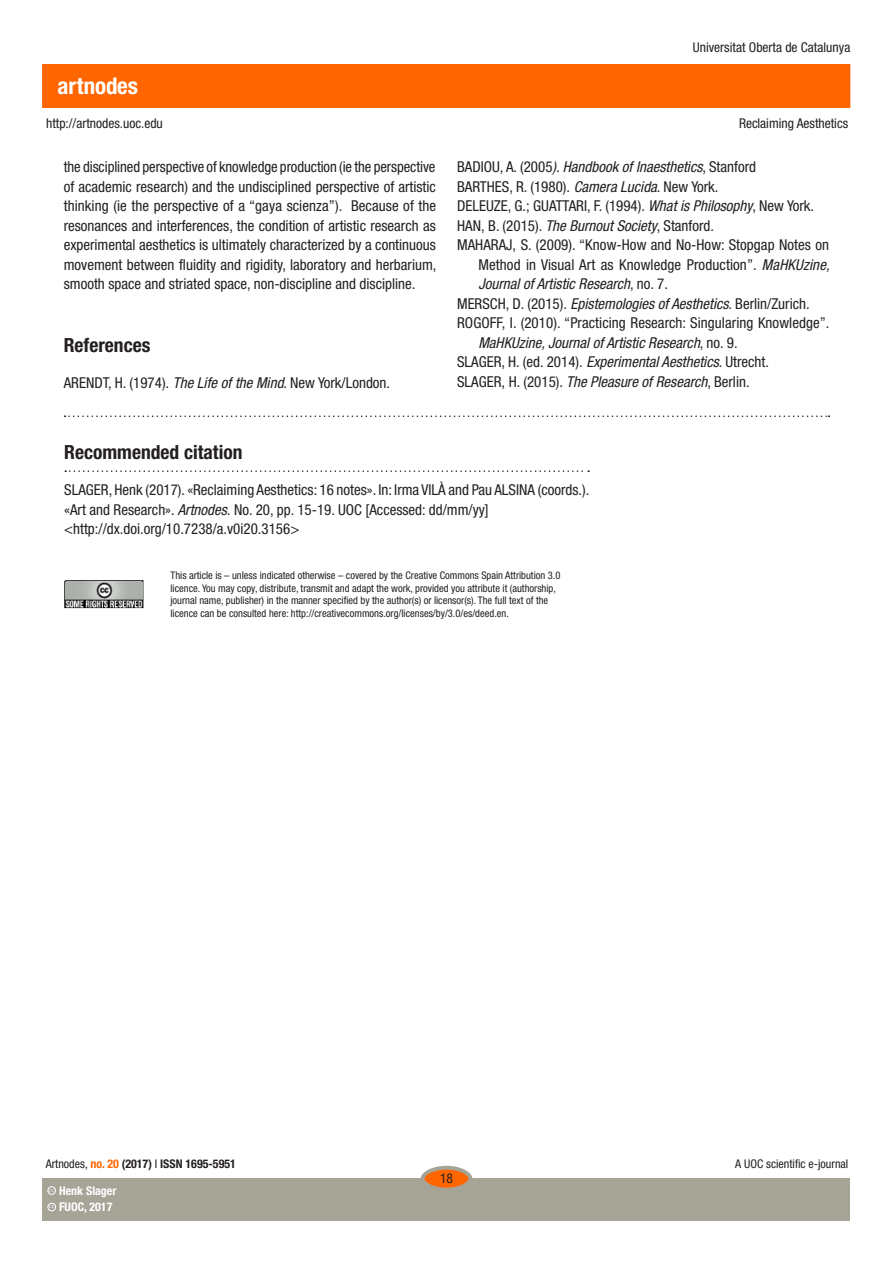
<style>
.page{position:relative;width:893px;height:1263px;background:#fff}
.page>*{position:absolute;margin:0;border:0;box-sizing:border-box;transform-origin:0 0}
.t1{font:700 condensed 22.95px "Helvetica Neue LT Std";color:#fff}
.SUBTITOLS{font:700 condensed 19.5px "Helvetica Neue LT Std";color:#231f20}
.text_general_primerp{font:condensed 15px/19.5px "Helvetica Neue LT Std";color:#231f20;text-align:justify}
.BIBLIOGRAFIA{font:condensed 15px/19.5px "Helvetica Neue LT Std";color:#231f20;text-align:justify}
.BIBLIOGRAFIA-2{font:italic condensed 15px "Helvetica Neue LT Std";color:#231f20}
.t2{font:condensed 13.5px "Helvetica Neue LT Std";color:#231f20}
.t3{font:700 condensed 12px "Helvetica Neue LT Std";color:#231f20}
.t4{font:condensed 12px "Helvetica Neue LT Std";color:#231f20}
.t5{font:700 condensed 12px "Helvetica Neue LT Std";color:#fff}
.creative_commons{font:condensed 10.5px/12.8px "Helvetica Neue LT Std";color:#231f20}
.t6{font:600 3.9px "Adobe Caslon Pro";color:#fff}
.s1{font-style:italic}
.s2{font-style:normal}
.s3{font-weight:400}
.s4{color:#f60}
</style>
<div class="page">
<div style="left:43px;top:65px;width:807px;height:42px;background:#f60"></div>
<div style="left:43px;top:1178px;width:807px;height:42px;background:#a6a397"></div>
<div style="left:422px;top:1168px;width:48px;height:21px;background:#f60;border-radius:50%"></div>
<div style="left:421px;top:1166px;width:51px;height:25px;border:4px solid #a6a397;border-radius:50%"></div>
<div style="left:48px;top:1203px;width:8px;height:8px;border:1px solid #fff;border-radius:50%"></div>
<div style="left:48px;top:1186px;width:8px;height:8px;border:1px solid #fff;border-radius:50%"></div>
<svg style="left:65px;top:415px;width:764px;height:2px"></svg>
<svg style="left:65px;top:470px;width:524px;height:2px"></svg>
<img style="left:64px;top:580px;width:79px;height:28px">
<h1 class="t1" style="left:58px;top:72px;width:82px">artnodes</h1>
<p class="t2" style="left:46px;top:115px;width:118px">http://artnodes.uoc.edu</p>
<p class="text_general_primerp" style="left:64px;top:157px;width:374px">the disciplined perspective of knowledge production (ie the perspective of academic research) and the undisciplined perspective of artistic thinking (ie the perspective of a “gaya scienza”). Because of the resonances and interferences, the condition of artistic research as experimental aesthetics is ultimately characterized by a continuous movement between fluidity and rigidity, laboratory and herbarium, smooth space and striated space, non-discipline and discipline.</p>
<p class="SUBTITOLS" style="left:64px;top:333px;width:88px">References</p>
<p class="BIBLIOGRAFIA" style="left:64px;top:373px;width:328px">ARENDT, H. (1974). <span class="s1">The Life of the Mind</span>. New York/London.</p>
<p class="t2" style="left:693px;top:40px;width:159px">Universitat Oberta de Catalunya</p>
<p class="t2" style="left:739px;top:115px;width:111px">Reclaiming Aesthetics</p>
<p class="BIBLIOGRAFIA-2" style="left:457px;top:158px;width:300px"><span class="s2">BADIOU, A. (2005</span>). Handbook of Inaesthetics<span class="s2">, Stanford</span></p>
<p class="BIBLIOGRAFIA" style="left:457px;top:177px;width:263px">BARTHES, R. (1980). <span class="s1">Camera Lucida</span>. New York.</p>
<p class="BIBLIOGRAFIA" style="left:457px;top:196px;width:359px">DELEUZE, G.; GUATTARI, F. (1994). <span class="s1">What is Philosophy</span>, New York.</p>
<p class="BIBLIOGRAFIA" style="left:457px;top:216px;width:258px">HAN, B. (2015). <span class="s1">The Burnout Society</span>, Stanford.</p>
<p class="BIBLIOGRAFIA" style="left:478px;top:235px;width:353px;text-indent:-21px">MAHARAJ, S. (2009). “Know-How and No-How: Stopgap Notes on Method in Visual Art as Knowledge Production”. <span class="s1">MaHKUzine, Journal of Artistic Research</span>, no. 7.</p>
<p class="BIBLIOGRAFIA" style="left:457px;top:294px;width:354px">MERSCH, D. (2015). <span class="s1">Epistemologies of Aesthetics</span>. Berlin/Zurich.</p>
<p class="BIBLIOGRAFIA" style="left:478px;top:313px;width:353px;text-indent:-21px">ROGOFF, I. (2010). “Practicing Research: Singularing Knowledge”.<br><span class="s1">MaHKUzine, Journal of Artistic Research</span>, no. 9.</p>
<p class="BIBLIOGRAFIA" style="left:457px;top:352px;width:313px">SLAGER, H. (ed. 2014). <span class="s1">Experimental Aesthetics</span>. Utrecht.</p>
<p class="BIBLIOGRAFIA" style="left:457px;top:372px;width:294px">SLAGER, H. (2015). <span class="s1">The Pleasure of Research</span>, Berlin.</p>
<p class="SUBTITOLS" style="left:64px;top:440px;width:180px">Recommended citation</p>
<p class="text_general_primerp" style="left:64px;top:480px;width:527px">SLAGER, Henk (2017). «Reclaiming Aesthetics: 16 notes». In: Irma VILÀ and Pau ALSINA (coords.). «Art and Research». <span class="s1">Artnodes.</span> No. 20, pp. 15-19. UOC [Accessed: dd/mm/yy]</p>
<p class="text_general_primerp" style="left:64px;top:519px;width:237px">&lt;http://dx.doi.org/10.7238/a.v0i20.3156&gt;</p>
<p class="creative_commons" style="left:170px;top:569px;width:391px">This article is – unless indicated otherwise – covered by the Creative Commons Spain Attribution 3.0 licence. You may copy, distribute, transmit and adapt the work, provided you attribute it (authorship, journal name, publisher) in the manner specified by the author(s) or licensor(s). The full text of the licence can be consulted here: http://creativecommons.org/licenses/by/3.0/es/deed.en.</p>
<p class="t3" style="left:46px;top:1157px;width:192px"><span class="s3">Artnodes,</span> <span class="s4">no. 20</span> (2017) <span class="s3">I</span> ISSN 1695-5951</p>
<p class="t6" style="left:49px;top:1205px;width:7px">CC</p>
<p class="t5" style="left:59px;top:1200px;width:55px">FUOC, 2017</p>
<p class="t5" style="left:59px;top:1183px;width:59px">Henk Slager</p>
<p class="t6" style="left:49px;top:1188px;width:7px">CC</p>
<p class="t2" style="left:440px;top:1171px;width:14px">18</p>
<p class="t4" style="left:735px;top:1157px;width:115px">A UOC scientific e-journal</p>
</div>
